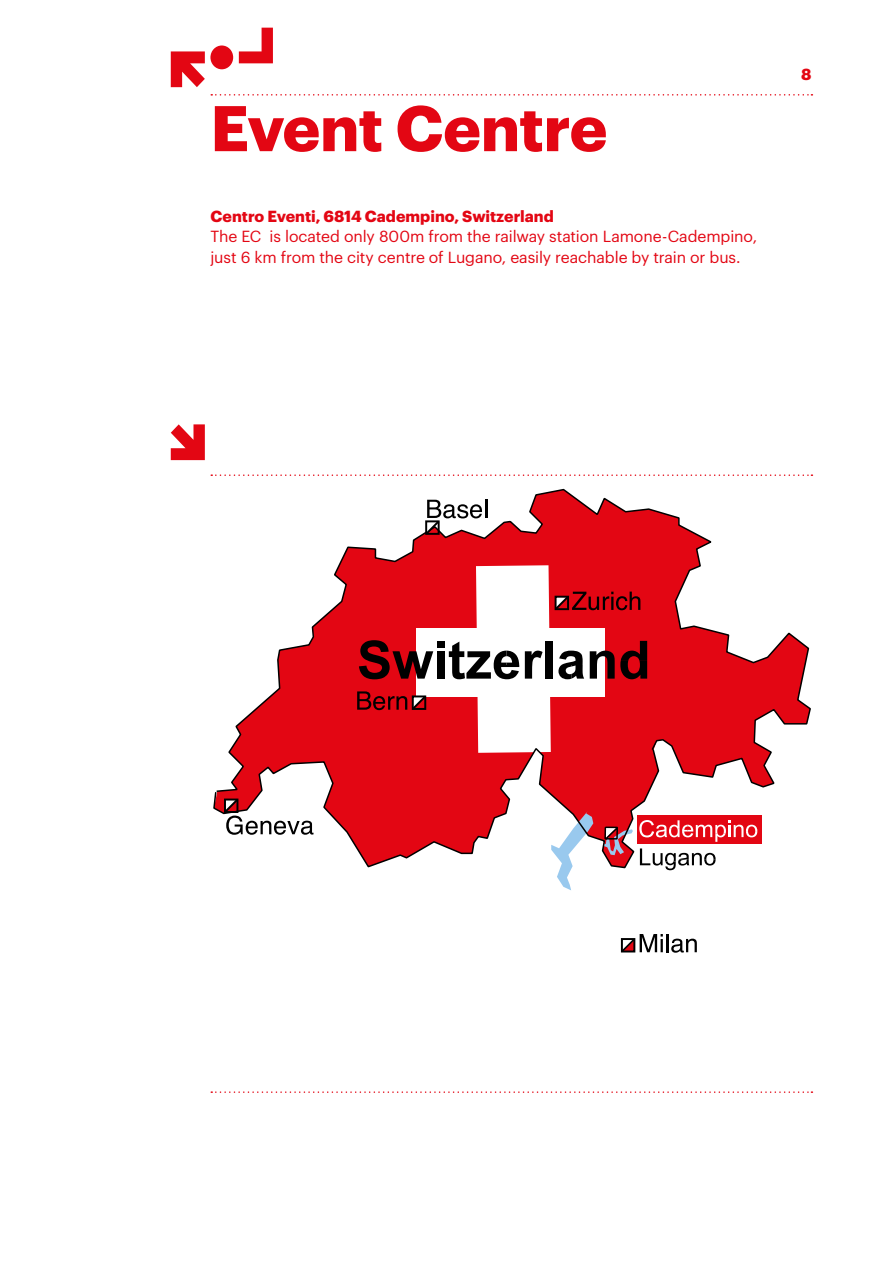
<style>
.page{position:relative;width:893px;height:1263px;background:#fff}
.page>*{position:absolute;margin:0;border:0;box-sizing:border-box;transform-origin:0 0}
.t1{font:700 63px "Graphik";letter-spacing:-.01em;color:#e30613}
.t2{font:15.75px/20.2px "Graphik";letter-spacing:-.005em;color:#e30613}
.t3{font:700 15.75px "Graphik";color:#e30613}
</style>
<div class="page">
<div style="left:210px;top:45px;width:23px;height:24px;background:#e30613;border-radius:50%"></div>
<svg style="left:171px;top:51px;width:34px;height:36px"></svg>
<svg style="left:239px;top:28px;width:34px;height:35px"></svg>
<svg style="left:211px;top:94px;width:601px;height:2px"></svg>
<svg style="left:211px;top:474px;width:601px;height:2px"></svg>
<svg style="left:171px;top:424px;width:34px;height:36px"></svg>
<svg style="left:211px;top:1091px;width:601px;height:2px"></svg>
<svg style="left:557px;top:869px;width:14px;height:21px"></svg>
<svg style="left:213px;top:488px;width:598px;height:381px"></svg>
<svg style="left:359px;top:640px;width:74px;height:39px;background:#81252b"></svg>
<div style="left:437px;top:660px;width:7px;height:19px;background:#000"></div>
<div style="left:437px;top:651px;width:7px;height:9px;background:#000"></div>
<div style="left:437px;top:641px;width:7px;height:6px;background:#000"></div>
<svg style="left:639px;top:820px;width:118px;height:22px;background:#e9424c"></svg>
<svg style="left:640px;top:848px;width:76px;height:22px"></svg>
<svg style="left:449px;top:565px;width:198px;height:188px"></svg>
<svg style="left:424px;top:500px;width:63px;height:36px"></svg>
<svg style="left:357px;top:691px;width:71px;height:20px"></svg>
<svg style="left:222px;top:797px;width:91px;height:38px"></svg>
<svg style="left:620px;top:934px;width:77px;height:19px"></svg>
<h1 class="t1" style="left:210px;top:80px;width:398px">Event Centre</h1>
<p class="t3" style="left:210px;top:204px;width:345px">Centro Eventi, 6814 Cadempino, Switzerland</p>
<p class="t2" style="left:210px;top:225px;width:548px">The EC is located only 800m from the railway station Lamone-Cadempino, just 6 km from the city centre of Lugano, easily reachable by train or bus.</p>
<p class="t3" style="left:801px;top:62px;width:12px">8</p>
</div>
